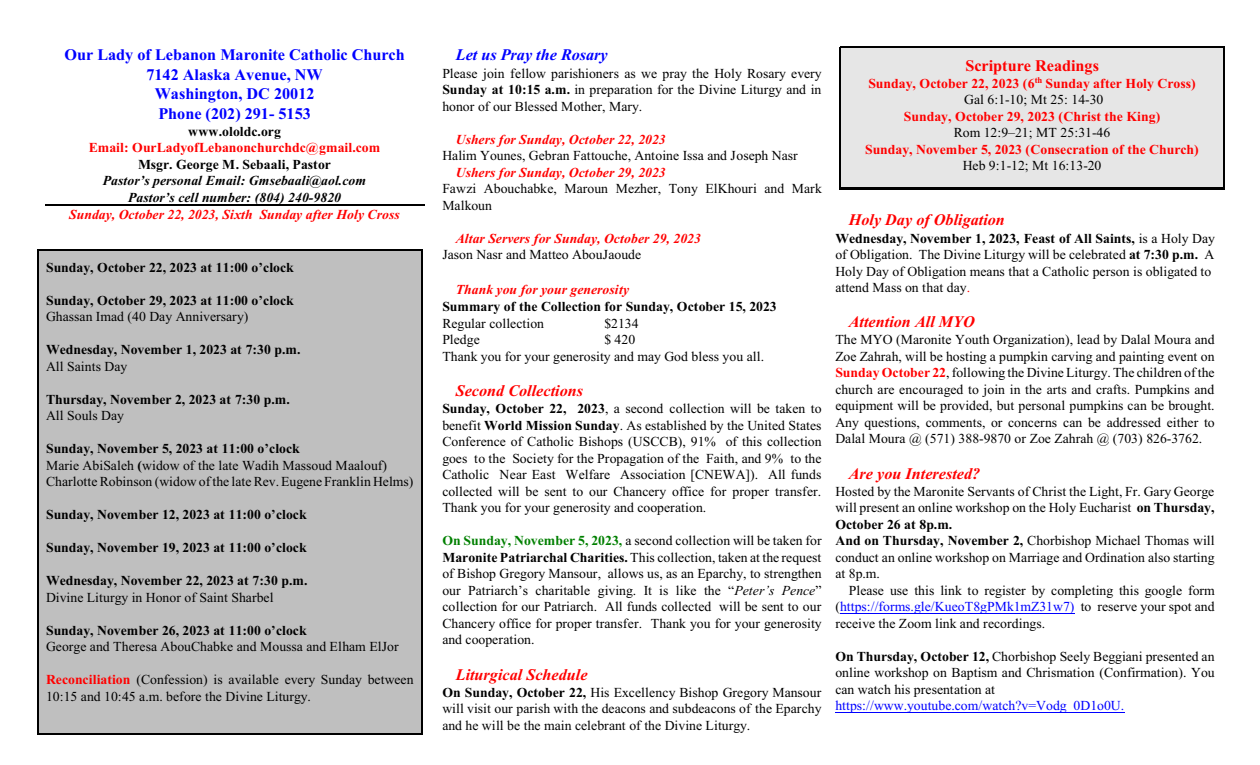
<style>
.page{position:relative;width:1260px;height:765px;background:#fff}
.page>*{position:absolute;margin:0;border:0;box-sizing:border-box;transform-origin:0 0}
.t1{font:700 16.25px/19.4px "Times New Roman";color:#00f;text-align:center}
.t2{font:italic 700 16.25px "Times New Roman";color:#f00}
.t3{font:italic 700 16.25px "Times New Roman";color:#00f}
.t4{font:700 16.25px "Times New Roman";color:#f00}
.t5{font:13.75px/16.5px "Times New Roman";color:#000;text-align:justify}
.t6{font:700 13.75px "Times New Roman";color:#000}
.t7{font:700 13.75px/16.5px "Times New Roman";color:#f00;text-align:center}
.t8{font:italic 700 13.75px "Times New Roman";color:#f00}
.t9{font:italic 700 13.75px/16.5px "Times New Roman";color:#000;text-align:center}
.t10{font:13.75px "Times New Roman";color:#00f}
.s1{font-weight:700}
.s2{font-weight:700;color:#f00}
.s3{font-weight:700;color:#008000}
.s4{font-style:italic}
.s5{font-weight:400;color:#000}
.s6{color:#f00}
.s7{color:#00f}
</style>
<div class="page">
<div style="left:37px;top:250px;width:386px;height:485px;background:#bfbfbf"></div>
<hr style="left:37px;top:250px;width:1px;height:485px;background:#000">
<hr style="left:422px;top:250px;width:1px;height:485px;background:#000">
<hr style="left:37px;top:250px;width:385px;height:1px;background:#000">
<hr style="left:37px;top:734px;width:385px;height:1px;background:#000">
<div style="left:840px;top:47px;width:384px;height:142px;background:#e6e6e6"></div>
<hr style="left:1223px;top:47px;width:1px;height:142px;background:#000">
<hr style="left:840px;top:47px;width:384px;height:1px;background:#000">
<hr style="left:840px;top:188px;width:384px;height:1px;background:#000">
<hr style="left:840px;top:47px;width:1px;height:142px;background:#000">
<hr style="left:840px;top:189px;width:384px;height:1px;background:#000">
<hr style="left:840px;top:613px;width:235px;height:1px;background:#00f">
<hr style="left:835px;top:712px;width:290px;height:1px;background:#00f">
<hr style="left:45px;top:205px;width:379px;height:1px;background:#000">
<p class="t1" style="left:64px;top:47px;width:342px">Our Lady of Lebanon Maronite Catholic Church<br>7142 Alaska Avenue, NW<br>Washington, DC 20012<br>Phone (202) 291- 5153</p>
<p class="t6" style="left:188px;top:126px;width:94px">www.ololdc.org</p>
<p class="t7" style="left:89px;top:141px;width:293px">Email: OurLadyofLebanonchurchdc@gmail.com</p>
<p class="t6" style="left:138px;top:159px;width:195px">Msgr. George M. Sebaali, Pastor</p>
<p class="t9" style="left:103px;top:174px;width:265px">Pastor’s personal Email: Gmsebaali@aol.com<br>Pastor’s cell number: (804) 240-9820</p>
<p class="t8" style="left:69px;top:210px;width:332px">Sunday, October 22, 2023, Sixth Sunday after Holy Cross</p>
<p class="t6" style="left:46px;top:262px;width:249px">Sunday, October 22, 2023 at 11:00 o’clock</p>
<p class="t6" style="left:46px;top:295px;width:249px">Sunday, October 29, 2023 at 11:00 o’clock</p>
<p class="t5" style="left:46px;top:310px;width:204px">Ghassan Imad (40 Day Anniversary)</p>
<p class="t6" style="left:46px;top:345px;width:256px">Wednesday, November 1, 2023 at 7:30 p.m.</p>
<p class="t5" style="left:46px;top:359px;width:83px">All Saints Day</p>
<p class="t6" style="left:46px;top:394px;width:245px">Thursday, November 2, 2023 at 7:30 p.m.</p>
<p class="t5" style="left:46px;top:409px;width:80px">All Souls Day</p>
<p class="t5" style="left:46px;top:442px;width:369px;text-align:left"><span class="s1">Sunday, November 5, 2023 at 11:00 o’clock<br></span>Marie AbiSaleh <span class="s1">(</span>widow of the late Wadih Massoud Maalouf)<br>Charlotte Robinson (widow ofthe late Rev. Eugene Franklin Helms)</p>
<p class="t6" style="left:46px;top:510px;width:262px">Sunday, November 12, 2023 at 11:00 o’clock</p>
<p class="t6" style="left:46px;top:543px;width:262px">Sunday, November 19, 2023 at 11:00 o’clock</p>
<p class="t6" style="left:46px;top:576px;width:263px">Wednesday, November 22, 2023 at 7:30 p.m.</p>
<p class="t5" style="left:46px;top:590px;width:229px">Divine Liturgy in Honor of Saint Sharbel</p>
<p class="t6" style="left:46px;top:625px;width:262px">Sunday, November 26, 2023 at 11:00 o’clock</p>
<p class="t5" style="left:46px;top:640px;width:354px">George and Theresa AbouChabke and Moussa and Elham ElJor</p>
<p class="t5" style="left:46px;top:673px;width:369px"><span class="s2">Reconciliation</span> (Confession) is available every Sunday between<br>10:15 and 10:45 a.m. before the Divine Liturgy.</p>
<p class="t3" style="left:456px;top:49px;width:153px">Let us Pray the Rosary</p>
<p class="t5" style="left:442px;top:66px;width:381px">Please join fellow parishioners as we pray the Holy Rosary every <span class="s1">Sunday at 10:15 a.m.</span> in preparation for the Divine Liturgy and in honor of our Blessed Mother, Mary.</p>
<p class="t8" style="left:456px;top:134px;width:211px">Ushers for Sunday, October 22, 2023</p>
<p class="t5" style="left:442px;top:149px;width:357px">Halim Younes, Gebran Fattouche, Antoine Issa and Joseph Nasr</p>
<p class="t8" style="left:456px;top:167px;width:211px">Ushers for Sunday, October 29, 2023</p>
<p class="t5" style="left:442px;top:182px;width:381px">Fawzi Abouchabke, Maroun Mezher, Tony ElKhouri and Mark<br>Malkoun</p>
<p class="t8" style="left:456px;top:233px;width:247px">Altar Servers for Sunday, October 29, 2023</p>
<p class="t5" style="left:442px;top:248px;width:200px">Jason Nasr and Matteo AbouJaoude</p>
<p class="t8" style="left:456px;top:285px;width:175px">Thank you for your generosity</p>
<p class="t6" style="left:442px;top:302px;width:336px">Summary of the Collection for Sunday, October 15, 2023</p>
<p class="t5" style="left:442px;top:316px;width:103px">Regular collection</p>
<p class="t5" style="left:604px;top:316px;width:36px">$2134</p>
<p class="t5" style="left:442px;top:333px;width:39px">Pledge</p>
<p class="t5" style="left:442px;top:333px;width:323px;text-indent:162px">$ 420<br>Thank you for your generosity and may God bless you all.</p>
<p class="t2" style="left:456px;top:385px;width:129px">Second Collections</p>
<p class="t5" style="left:442px;top:402px;width:381px"><span class="s1">Sunday, October 22, 2023</span>, a second collection will be taken to benefit <span class="s1">World Mission Sunday</span>. As established by the United States Conference of Catholic Bishops (USCCB), 91% of this collection goes to the Society for the Propagation of the Faith, and 9% to the Catholic Near East Welfare Association [CNEWA]). All funds collected will be sent to our Chancery office for proper transfer.<br>Thank you for your generosity and cooperation.</p>
<p class="t5" style="left:442px;top:534px;width:381px"><span class="s3">On Sunday, November 5, 2023,</span> a second collection will be taken for <span class="s1">Maronite Patriarchal Charities.</span> This collection, taken at the request of Bishop Gregory Mansour, allows us, as an Eparchy, to strengthen our Patriarch’s charitable giving. It is like the “<span class="s4">Peter’s Pence</span>” collection for our Patriarch. All funds collected will be sent to our Chancery office for proper transfer. Thank you for your generosity and cooperation.</p>
<p class="t2" style="left:456px;top:668px;width:133px">Liturgical Schedule</p>
<p class="t5" style="left:442px;top:685px;width:381px"><span class="s1">On Sunday, October 22,</span> His Excellency Bishop Gregory Mansour will visit our parish with the deacons and subdeacons of the Eparchy and he will be the main celebrant of the Divine Liturgy.</p>
<p class="t4" style="left:965px;top:60px;width:135px">Scripture Readings</p>
<p class="t7" style="left:868px;top:76px;width:329px">Sunday, October 22, 2023 (6<sup>th</sup> Sunday after Holy Cross)<br><span class="s5">Gal 6:1-10; Mt 25: 14-30</span></p>
<p class="t7" style="left:904px;top:109px;width:258px">Sunday, October 29, 2023 (Christ the King)</p>
<p class="t5" style="left:954px;top:126px;width:158px">Rom 12:9–21; MT 25:31-46</p>
<p class="t7" style="left:865px;top:142px;width:335px">Sunday, November 5, 2023 (Consecration of the Church)</p>
<p class="t5" style="left:963px;top:159px;width:140px">Heb 9:1-12; Mt 16:13-20</p>
<p class="t2" style="left:849px;top:214px;width:158px">Holy Day of Obligation</p>
<p class="t5" style="left:835px;top:231px;width:381px;text-align:left"><span class="s1">Wednesday, November 1, 2023, Feast of All Saints,</span> is a Holy Day of Obligation. The Divine Liturgy will be celebrated <span class="s1">at 7:30 p.m.</span> A Holy Day of Obligation means that a Catholic person is obligated to attend Mass on that day<span class="s6">.</span></p>
<p class="t2" style="left:849px;top:316px;width:128px">Attention All MYO</p>
<p class="t5" style="left:835px;top:333px;width:381px">The MYO (Maronite Youth Organization), lead by Dalal Moura and Zoe Zahrah, will be hosting a pumpkin carving and painting event on <span class="s2">Sunday October 22</span>, following the Divine Liturgy. The children ofthe church are encouraged to join in the arts and crafts. Pumpkins and equipment will be provided, but personal pumpkins can be brought.<br>Any questions, comments, or concerns can be addressed either to Dalal Moura @ (571) 388-9870 or Zoe Zahrah @ (703) 826-3762.</p>
<p class="t2" style="left:849px;top:468px;width:133px">Are you Interested?</p>
<p class="t5" style="left:835px;top:484px;width:381px;text-align:left">Hosted by the Maronite Servants of Christ the Light, Fr. Gary George will present an online workshop on the Holy Eucharist <span class="s1">on Thursday, October 26 at 8p.m.<br>And on Thursday, November 2,</span> Chorbishop Michael Thomas will conduct an online workshop on Marriage and Ordination also starting at 8p.m.</p>
<p class="t5" style="left:835px;top:583px;width:381px;text-indent:13px">Please use this link to register by completing this google form (<span class="s7">https://forms.gle/KueoT8gPMk1mZ31w7)</span> to reserve your spot and receive the Zoom link and recordings.</p>
<p class="t5" style="left:835px;top:649px;width:381px"><span class="s1">On Thursday, October 12,</span> Chorbishop Seely Beggiani presented an online workshop on Baptism and Chrismation (Confirmation). You can watch his presentation at</p>
<p class="t10" style="left:835px;top:701px;width:290px">https://www.youtube.com/watch?v=Vodg_0D1o0U.</p>
</div>
